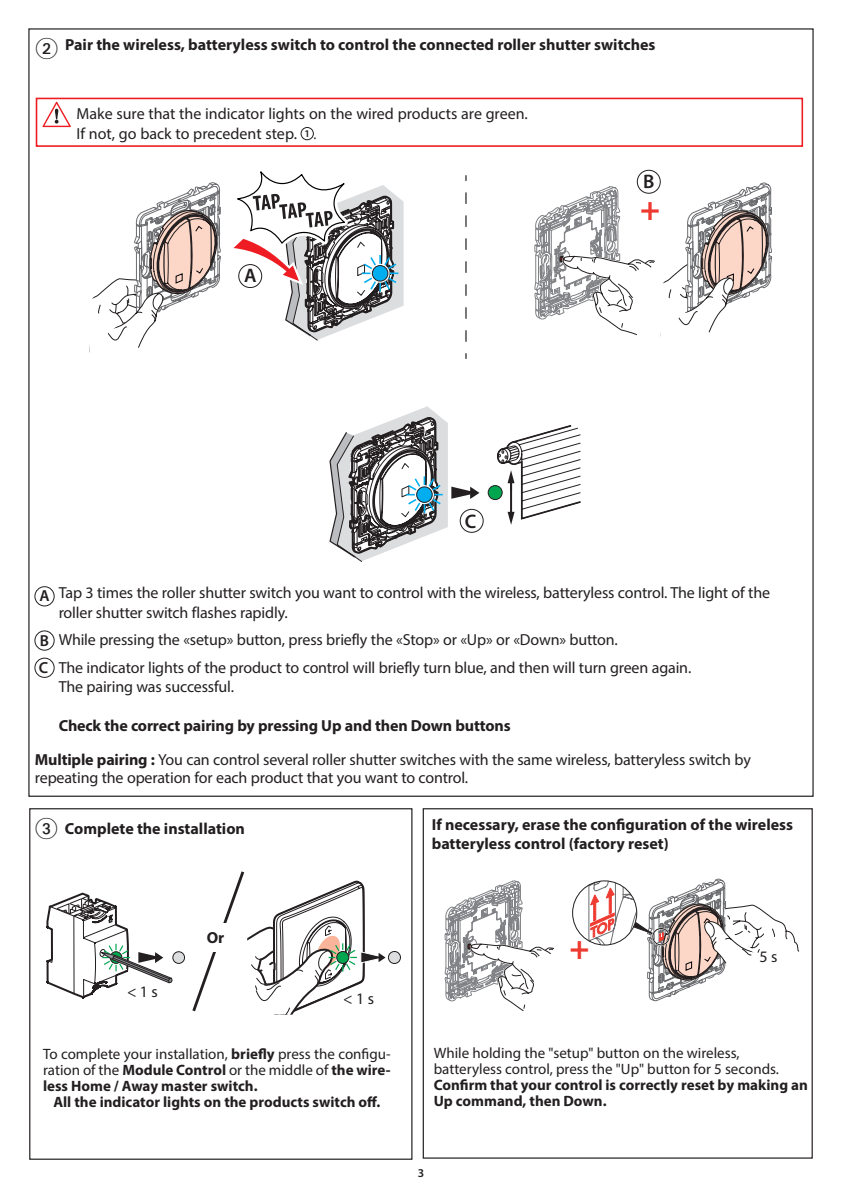
<style>
.page{position:relative;width:842px;height:1191px;background:#fff}
.page>*{position:absolute;margin:0;border:0;box-sizing:border-box;transform-origin:0 0}
.t1{font:700 33.6px "Myriad Pro";color:#ee3b32}
.Texte_Courant_Reg7{font:22px "European Pi Two";color:#231f20}
.t2{font:600 19.6px "Myriad Pro";color:#231f20}
.Texte_Courant_Reg7-2{font:16px/18px "Myriad Pro";letter-spacing:-.01em;color:#231f20}
.Titre{font:700 16px/19.2px "Myriad Pro";color:#231f20}
.Texte_Courant_Reg7-3{font:700 16px "Myriad Pro";letter-spacing:-.01em;color:#231f20}
.Ref_Bold6{font:16px "Myriad Pro";color:#231f20}
.t3{font:600 16px "Myriad Pro";color:#231f20}
.t4{font:15px/16px "Myriad Pro";color:#231f20;text-align:justify}
.t5{font:700 15px/16px "Myriad Pro";color:#231f20}
.Texte_Courant_Reg7-4{font:14px "Myriad Pro";color:#231f20}
.t6{font:600 12px "Myriad Pro";color:#231f20}
.numéro-noir{font:600 10.4px "Myriad Pro";color:#231f20}
.s1{font-weight:700}
</style>
<div class="page">
<svg style="left:487px;top:484px;width:17px;height:17px"></svg>
<div style="left:488px;top:485px;width:14px;height:14px;background:#00a54f;border-radius:50%"></div>
<div style="left:488px;top:485px;width:14px;height:15px;border:1px solid #231f20;border-radius:50%"></div>
<div style="left:460px;top:509px;width:23px;height:23px;border:1px solid #231f20;border-radius:50%"></div>
<svg style="left:329px;top:406px;width:153px;height:156px"></svg>
<svg style="left:496px;top:425px;width:85px;height:100px"></svg>
<div style="left:36px;top:98px;width:767px;height:49px;border:2px solid #ee1d23"></div>
<svg style="left:43px;top:102px;width:729px;height:257px"></svg>
<div style="left:35px;top:586px;width:19px;height:20px;border:1px solid #231f20;border-radius:50%"></div>
<div style="left:35px;top:630px;width:19px;height:20px;border:1px solid #231f20;border-radius:50%"></div>
<div style="left:35px;top:658px;width:19px;height:19px;border:1px solid #231f20;border-radius:50%"></div>
<div style="left:29px;top:808px;width:383px;height:351px;border:1px solid #231f20"></div>
<div style="left:388px;top:951px;width:12px;height:12px;background:#dcdddf;border-radius:50%"></div>
<div style="left:388px;top:951px;width:13px;height:12px;border:1px solid #231f20;border-radius:50%"></div>
<div style="left:173px;top:951px;width:12px;height:12px;background:#dcdddf;border-radius:50%"></div>
<div style="left:173px;top:951px;width:12px;height:12px;border:1px solid #231f20;border-radius:50%"></div>
<svg style="left:46px;top:892px;width:127px;height:106px"></svg>
<svg style="left:192px;top:871px;width:194px;height:143px"></svg>
<div style="left:194px;top:922px;width:43px;height:29px;background:#fff"></div>
<svg style="left:445px;top:880px;width:109px;height:131px"></svg>
<svg style="left:573px;top:878px;width:226px;height:124px"></svg>
<div style="left:652px;top:927px;width:18px;height:18px;border:2px solid #fff;border-radius:50%"></div>
<div style="left:653px;top:928px;width:16px;height:17px;border:1px solid #231f20;border-radius:50%"></div>
<div style="left:423px;top:808px;width:390px;height:350px;border:1px solid #231f20"></div>
<p class="Texte_Courant_Reg7" style="left:36px;top:35px;width:23px">2</p>
<p class="Titre" style="left:65px;top:34px;width:592px">Pair the wireless, batteryless switch to control the connected roller shutter switches</p>
<p class="Texte_Courant_Reg7-2" style="left:77px;top:105px;width:453px">Make sure that the indicator lights on the wired products are green.</p>
<p class="Texte_Courant_Reg7-2" style="left:77px;top:124px;width:222px">If not, go back to precedent step.</p>
<p class="numéro-noir" style="left:304px;top:126px;width:7px">1</p>
<p class="Texte_Courant_Reg7-4" style="left:314px;top:125px;width:4px">.</p>
<p class="t2" style="left:244px;top:263px;width:14px">A</p>
<p class="t2" style="left:643px;top:169px;width:13px">B</p>
<p class="t1" style="left:640px;top:186px;width:22px">+</p>
<p class="t2" style="left:465px;top:508px;width:13px">C</p>
<p class="t3" style="left:39px;top:586px;width:12px">A</p>
<p class="t3" style="left:40px;top:630px;width:11px">B</p>
<p class="t3" style="left:39px;top:657px;width:11px">C</p>
<p class="Texte_Courant_Reg7-2" style="left:59px;top:583px;width:713px;line-height:19.2px">Tap 3 times the roller shutter switch you want to control with the wireless, batteryless control. The light of the roller shutter switch flashes rapidly.</p>
<p class="Texte_Courant_Reg7-2" style="left:59px;top:630px;width:561px">While pressing the «setup» button, press briefly the «Stop» or «Up» or «Down» button.</p>
<p class="Texte_Courant_Reg7-2" style="left:59px;top:658px;width:634px">The indicator lights of the product to control will briefly turn blue, and then will turn green again.</p>
<p class="Texte_Courant_Reg7-2" style="left:59px;top:677px;width:177px">The pairing was successful.</p>
<p class="Texte_Courant_Reg7-3" style="left:59px;top:715px;width:453px">Check the correct pairing by pressing Up and then Down buttons</p>
<p class="Texte_Courant_Reg7-2" style="left:35px;top:750px;width:717px"><span class="s1">Multiple pairing :</span> You can control several roller shutter switches with the same wireless, batteryless switch by repeating the operation for each product that you want to control.</p>
<p class="Texte_Courant_Reg7" style="left:35px;top:815px;width:23px">3</p>
<p class="Titre" style="left:65px;top:818px;width:182px">Complete the installation</p>
<p class="Titre" style="left:432px;top:814px;width:363px">If necessary, erase the configuration of the wireless batteryless control (factory reset)</p>
<p class="Ref_Bold6" style="left:127px;top:982px;width:32px">&lt; 1 s</p>
<p class="Titre" style="left:207px;top:927px;width:19px">Or</p>
<p class="Ref_Bold6" style="left:343px;top:988px;width:32px">&lt; 1 s</p>
<p class="t4" style="left:43px;top:1046px;width:349px">To complete your installation, <span class="s1">briefly</span> press the configu&shy;ration of the <span class="s1">Module Control</span> or the middle of <span class="s1">the wire&shy;less Home / Away master switch.</span></p>
<p class="t5" style="left:53px;top:1093px;width:328px">All the indicator lights on the products switch off.</p>
<p class="t1" style="left:570px;top:926px;width:22px">+</p>
<p class="Ref_Bold6" style="left:759px;top:946px;width:19px">5 s</p>
<p class="t4" style="left:434px;top:1045px;width:347px">While holding the "setup" button on the wireless, batteryless control, press the "Up" button for 5 seconds.</p>
<p class="t5" style="left:434px;top:1076px;width:376px">Confirm that your control is correctly reset by making an<br>Up command, then Down.</p>
<p class="t6" style="left:418px;top:1165px;width:8px">3</p>
</div>
